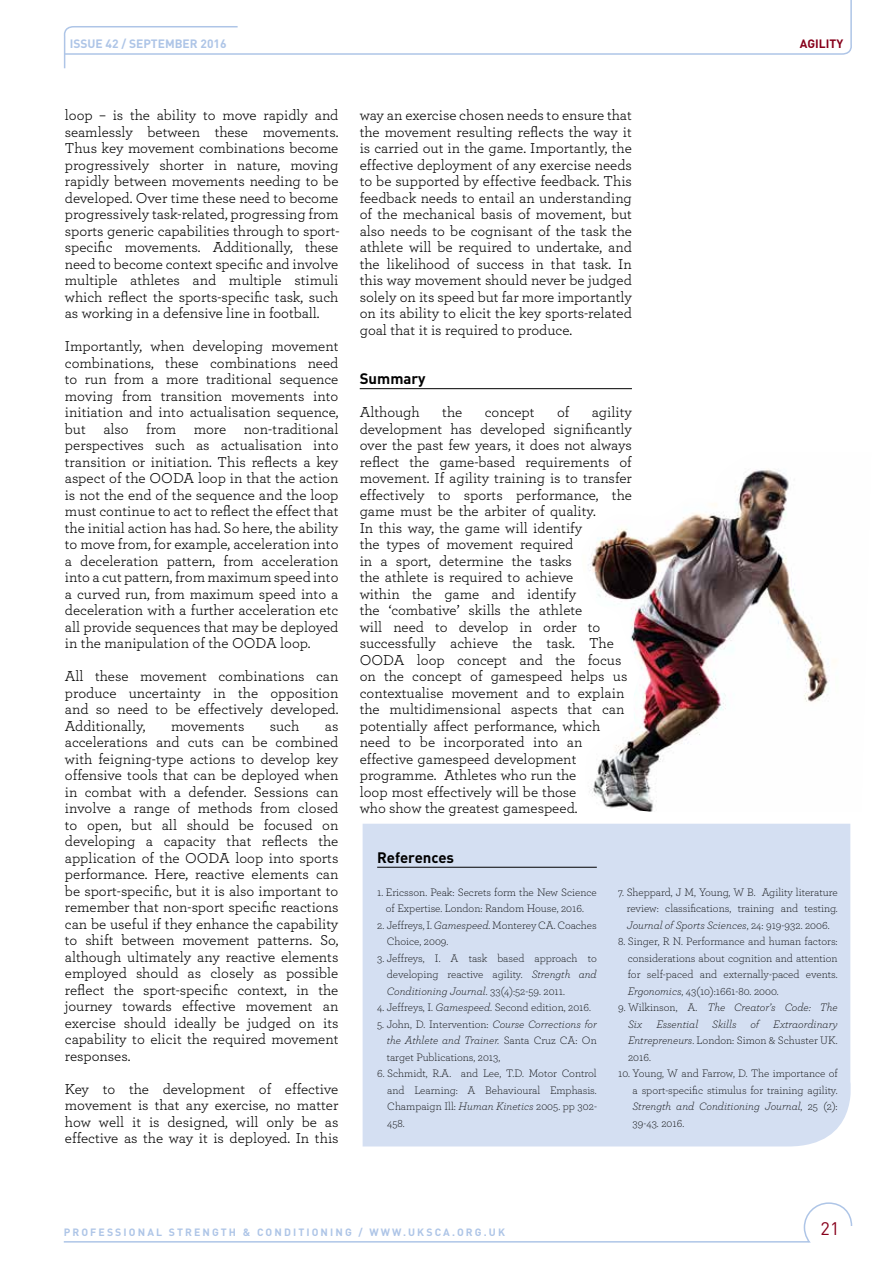
<style>
.page{position:relative;width:893px;height:1263px;background:#fff}
.page>*{position:absolute;margin:0;border:0;box-sizing:border-box;transform-origin:0 0}
.t1{font:18px "DIN";color:#87001b}
.t2{font:15px/16.5px "Archer";color:#000;text-align:justify}
.t3{font:700 15px "DIN";color:#000}
.t4{font:700 12px "DIN";color:#aec5e7}
.t5{font:700 12px "DIN";color:#87001b}
.t6{font:300 11.25px/16.5px "Archer";color:#000;text-align:justify}
.t7{font:italic 300 11.25px/16.5px "Archer";color:#000;text-align:justify}
.t8{font:700 10.5px "DIN";letter-spacing:.2em;color:#aec5e7}
.s1{font-style:italic}
.s2{font-style:normal}
</style>
<div class="page">
<svg style="left:63px;top:1202px;width:790px;height:41px"></svg>
<svg style="left:63px;top:0;width:789px;height:69px"></svg>
<div style="left:363px;top:824px;width:488px;height:322px;background:#d4dff2"></div>
<hr style="left:360px;top:388px;width:272px;height:1px;background:#000">
<img style="left:588px;top:469px;width:242px;height:343px">
<hr style="left:377px;top:867px;width:220px;height:1px;background:#000">
<p class="t4" style="left:70px;top:36px;width:68px">ISSUE 42 / septe</p>
<p class="t4" style="left:165px;top:36px;width:63px">mber 2016</p>
<p class="t5" style="left:800px;top:36px;width:15px">Agilit</p>
<p class="t5" style="left:836px;top:36px;width:8px">y</p>
<p class="t2" style="left:65px;top:106px;width:276px">loop – is the ability to move rapidly and seamlessly between these movements.<br>Thus key movement combinations become progressively shorter in nature, moving rapidly between movements needing to be developed. Over time these need to become progressively task-related, progressing from sports generic capabilities through to sport&shy;specific movements. Additionally, these need to become context specific and involve multiple athletes and multiple stimuli which reflect the sports-specific task, such as working in a defensive line in football.</p>
<p class="t2" style="left:65px;top:337px;width:275px">Importantly, when developing movement combinations, these combinations need to run from a more traditional sequence moving from transition movements into initiation and into actualisation sequence, but also from more non-traditional perspectives such as actualisation into transition or initiation. This reflects a key aspect of the OODA</p>
<p class="t2" style="left:65px;top:469px;width:275px;text-indent:133px">loop in that the action is not the end of the sequence and the loop must continue to act to reflect the effect that the initial action has had. So here, the ability to move from, for example, acceleration into a deceleration pattern, from acceleration into a cut pattern, from maximum speed into a curved run, from maximum speed into a deceleration with a further acceleration etc all provide sequences that may be deployed in the manipulation of the OODA</p>
<p class="t2" style="left:280px;top:634px;width:32px">loop.</p>
<p class="t2" style="left:65px;top:667px;width:275px">All these movement combinations can produce uncertainty in the opposition and so need to be effectively developed.<br>Additionally,</p>
<p class="t2" style="left:171px;top:717px;width:75px">movements</p>
<p class="t2" style="left:270px;top:717px;width:31px">such</p>
<p class="t2" style="left:65px;top:717px;width:275px;text-indent:260px">as accelerations and cuts can be combined with feigning-type actions to develop key offensive tools that can be deployed when in combat with a defender. Sessions can involve a range of methods from closed to open, but all should be focused on developing a capacity that reflects the application of the OODA</p>
<p class="t2" style="left:65px;top:849px;width:275px;text-indent:170px">loop into sports performance. Here, reactive elements can be sport-specific, but it is also important to remember that non-sport specific reactions can be useful if they enhance the capability to shift between movement patterns. So, although ultimately any reactive elements employed should as closely as possible reflect the sport-specific context, in the journey towards effective movement an exercise should ideally be judged on its capability to elicit the required movement responses.</p>
<p class="t2" style="left:65px;top:1080px;width:275px">Key to the development of effective movement is that any exercise, no matter how well it is designed, will only be as effective as the way it is deployed. In this</p>
<p class="t2" style="left:360px;top:106px;width:274px">way an exercise chosen needs to ensure that the movement resulting reflects the way it is carried out in the game. Importantly, the effective deployment of any exercise needs to be supported by effective feedback. This feedback needs to entail an understanding of the mechanical basis of movement, but also needs to be cognisant of the task the athlete will be required to undertake, and the likelihood of success in that task. In this way movement should never be judged solely on its speed but far more importantly on its ability to elicit the key sports-related goal that it is required to produce.</p>
<p class="t3" style="left:360px;top:369px;width:67px">Summary</p>
<p class="t2" style="left:360px;top:403px;width:62px">Although</p>
<p class="t2" style="left:442px;top:403px;width:22px">the</p>
<p class="t2" style="left:485px;top:403px;width:51px">concept</p>
<p class="t2" style="left:557px;top:403px;width:14px">of</p>
<p class="t2" style="left:360px;top:403px;width:274px;text-align:left;text-indent:232px">agility development has developed significantly over the past few years, it does not always reflect the game-based requirements of movement. If agility training is to transfer effectively to sports performance, the game must be the arbiter of quality.<br>In this way, the game will identify<br>the types of movement required<br>in a sport, determine the tasks<br>the athlete is required to achieve<br>within the game and identify<br>the ‘combative’ skills the athlete<br>will need to develop in order to successfully achieve the task. The<br>OODA</p>
<p class="t2" style="left:360px;top:651px;width:269px;text-align:left;text-indent:57px">loop concept and the focus on the concept of gamespeed helps us contextualise movement and to explain the multidimensional aspects that can potentially affect performance, which need to be incorporated into an effective gamespeed development programme. Athletes who run the<br>loop most effectively will be those<br>who show the greatest gamespeed.</p>
<p class="t3" style="left:377px;top:847px;width:78px">References</p>
<p class="t6" style="left:377px;top:883px;width:221px;text-align:center">1. Ericsson. Peak: Secrets form the New Science of Expertise. London: Random House, 2016.</p>
<p class="t6" style="left:387px;top:916px;width:212px;text-indent:-10px">2. Jeffreys, I. <span class="s1">Gamespeed</span>. Monterey CA. Coaches<br>Choice, 2009.</p>
<p class="t6" style="left:387px;top:949px;width:211px;text-indent:-10px">3. Jeffreys, I. A task based approach to developing reactive agility. <span class="s1">Strength and Conditioning Journal</span>. 33(4):52-59. 2011.</p>
<p class="t6" style="left:377px;top:999px;width:215px">4. Jeffreys, I. <span class="s1">Gamespeed.</span> Second edition, 2016.</p>
<p class="t6" style="left:387px;top:1015px;width:212px;text-indent:-9px">5. John, D. Intervention: <span class="s1">Course Corrections for the Athlete and Trainer.</span> Santa Cruz CA: On target Publications, 2013,</p>
<p class="t6" style="left:387px;top:1065px;width:211px;text-indent:-10px">6. Schmidt, R.A. and Lee, T.D. Motor Control and Learning: A Behavioural Emphasis.<br>Champaign Ill: <span class="s1">Human Kinetics</span> 2005. pp 302- 458.</p>
<p class="t6" style="left:627px;top:883px;width:213px;text-indent:-9px">7. Sheppard, J M, Young, W B. Agility literature review: classifications, training and testing.<br><span class="s1">Journal of Sports Sciences</span>, 24: 919-932. 2006.</p>
<p class="t6" style="left:628px;top:933px;width:211px;text-indent:-10px">8. Singer, R N. Performance and human factors: considerations about cognition and attention for self-paced and externally-paced events.<br><span class="s1">Ergonomics</span>, 43(10):1661-80. 2000.</p>
<p class="t7" style="left:628px;top:999px;width:211px;text-indent:-10px"><span class="s2">9. Wilkinson, A.</span> The Creator’s Code: The Six Essential Skills of Extraordinary Entrepreneurs<span class="s2">. London: Simon &amp; Schuster UK.<br>2016.</span></p>
<p class="t6" style="left:633px;top:1065px;width:207px;text-indent:-15px">10. Young, W and Farrow, D. The importance of a sport-specific stimulus for training agility.<br><span class="s1">Strength and Conditioning Journal</span>, 25 (2):<br>39-43. 2016.</p>
<p class="t8" style="left:64px;top:1225px;width:443px">PROFESSIONAL STRENGTH &amp; CONDITIONING / WWW.UKSCA.ORG.UK</p>
<p class="t1" style="left:821px;top:1217px;width:20px">21</p>
</div>
